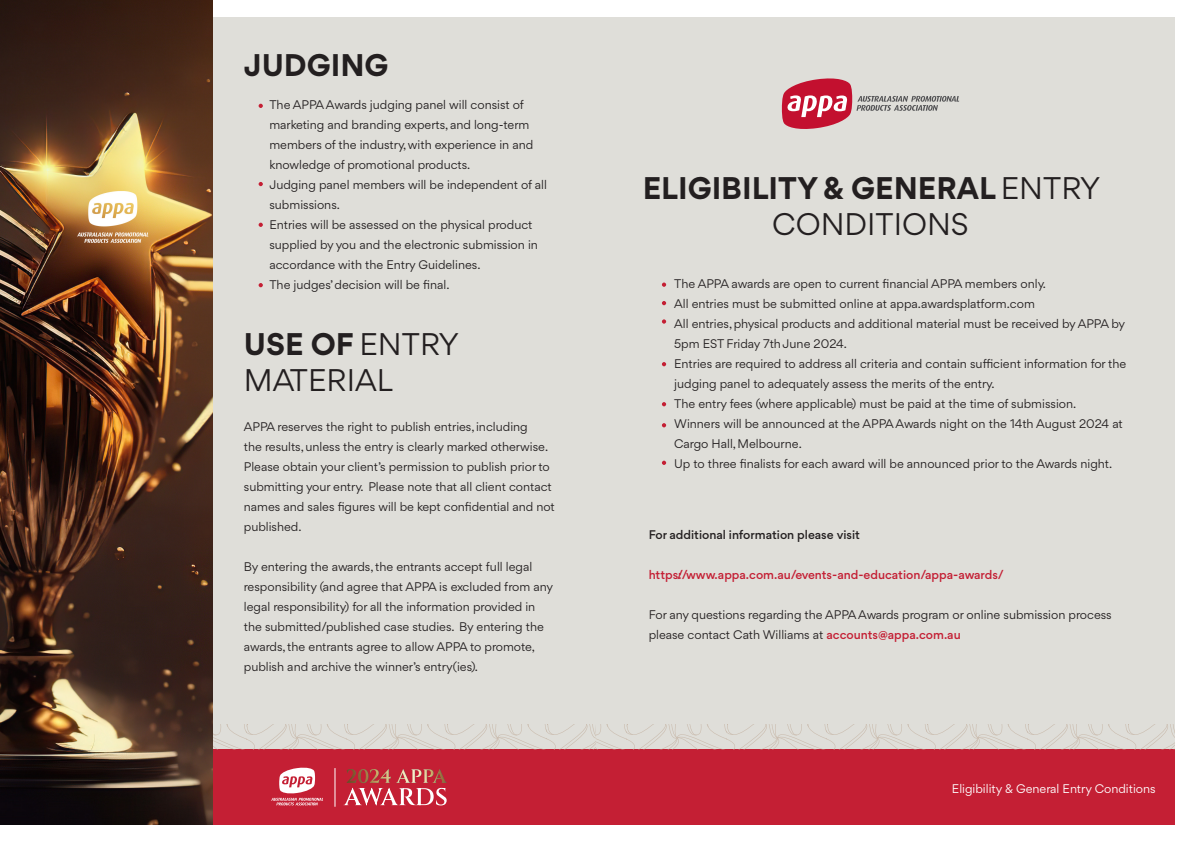
<style>
.page{position:relative;width:1191px;height:842px;background:#fff}
.page>*{position:absolute;margin:0;border:0;box-sizing:border-box;transform-origin:0 0}
.t1{font:700 30px/36px "Gordita";color:#231f20;text-align:center}
.t2{font:30px/36px "Gordita";color:#231f20}
.t3{font:12px/20px "Gordita";color:#231f20}
.t4{font:500 12px "Gordita";color:#c41f34}
.t5{font:500 12px "Gordita";color:#231f20}
.t6{font:12px "Gordita";color:#fff}
.s1{font-weight:700}
.s2{font-weight:400}
.s3{font-weight:500;color:#c41f34}
</style>
<div class="page">
<div style="left:16px;top:17px;width:1158px;height:808px;background:#dfded9"></div>
<div style="left:16px;top:750px;width:1158px;height:75px;background:#c41f34"></div>
<svg style="left:271px;top:767px;width:52px;height:38px"></svg>
<hr style="left:335px;top:768px;width:1px;height:39px;background:#fff">
<svg style="left:343px;top:769px;width:104px;height:36px"></svg>
<svg style="left:213px;top:724px;width:383px;height:26px"></svg>
<svg style="left:597px;top:724px;width:577px;height:26px"></svg>
<svg style="left:259px;top:104px;width:4px;height:4px"></svg>
<svg style="left:662px;top:283px;width:4px;height:4px"></svg>
<svg style="left:662px;top:301px;width:4px;height:4px"></svg>
<svg style="left:662px;top:319px;width:4px;height:5px"></svg>
<svg style="left:662px;top:362px;width:4px;height:4px"></svg>
<svg style="left:662px;top:402px;width:4px;height:4px"></svg>
<svg style="left:662px;top:423px;width:4px;height:4px"></svg>
<svg style="left:662px;top:461px;width:4px;height:4px"></svg>
<svg style="left:259px;top:182px;width:4px;height:4px"></svg>
<svg style="left:259px;top:223px;width:4px;height:4px"></svg>
<svg style="left:259px;top:283px;width:4px;height:4px"></svg>
<img style="left:0;top:0;width:213px;height:825px">
<svg style="left:782px;top:78px;width:177px;height:51px"></svg>
<p class="t1" style="left:244px;top:47px;width:146px">JUDGING</p>
<p class="t3" style="left:269px;top:95px;width:265px">The APPA Awards judging panel will consist of marketing and branding experts, and long-term members of the industry, with experience in and knowledge of promotional products.</p>
<p class="t3" style="left:269px;top:175px;width:279px">Judging panel members will be independent of all submissions.</p>
<p class="t3" style="left:269px;top:215px;width:270px">Entries will be assessed on the physical product supplied by you and the electronic submission in accordance with the Entry Guidelines.</p>
<p class="t3" style="left:269px;top:275px;width:182px">The judges’ decision will be final.</p>
<p class="t2" style="left:244px;top:326px;width:217px"><span class="s1">USE OF</span> ENTRY<br>MATERIAL</p>
<p class="t3" style="left:244px;top:416px;width:312px">APPA reserves the right to publish entries, including<br>the results, unless the entry is clearly marked otherwise.<br>Please obtain your client’s permission to publish prior to submitting your entry. Please note that all client contact names and sales figures will be kept confidential and not published.</p>
<p class="t3" style="left:244px;top:556px;width:311px">By entering the awards, the entrants accept full legal responsibility (and agree that APPA is excluded from any legal responsibility) for all the information provided in the submitted/published case studies. By entering the awards, the entrants agree to allow APPA to promote, publish and archive the winner’s entry(ies).</p>
<p class="t1" style="left:642px;top:170px;width:459px">ELIGIBILITY &amp; GENERAL <span class="s2">ENTRY<br>CONDITIONS</span></p>
<p class="t3" style="left:674px;top:274px;width:373px">The APPA awards are open to current financial APPA members only.</p>
<p class="t3" style="left:674px;top:294px;width:362px">All entries must be submitted online at appa.awardsplatform.com</p>
<p class="t3" style="left:674px;top:314px;width:452px">All entries, physical products and additional material must be received by APPA by<br>5pm EST Friday 7th June 2024.</p>
<p class="t3" style="left:674px;top:354px;width:454px">Entries are required to address all criteria and contain sufficient information for the judging panel to adequately assess the merits of the entry.</p>
<p class="t3" style="left:674px;top:394px;width:403px">The entry fees (where applicable) must be paid at the time of submission.</p>
<p class="t3" style="left:674px;top:414px;width:450px">Winners will be announced at the APPA Awards night on the 14th August 2024 at<br>Cargo Hall, Melbourne.</p>
<p class="t3" style="left:674px;top:454px;width:439px">Up to three finalists for each award will be announced prior to the Awards night.</p>
<p class="t5" style="left:648px;top:526px;width:213px">For additional information please visit</p>
<p class="t4" style="left:648px;top:566px;width:357px">https:// www.appa.com.au/events-and-education/appa-awards/</p>
<p class="t3" style="left:648px;top:604px;width:464px">For any questions regarding the APPA Awards program or online submission process please contact Cath Williams at <span class="s3">accounts@appa.com.au</span></p>
<p class="t6" style="left:952px;top:780px;width:205px">Eligibility &amp; General Entry Conditions</p>
</div>
